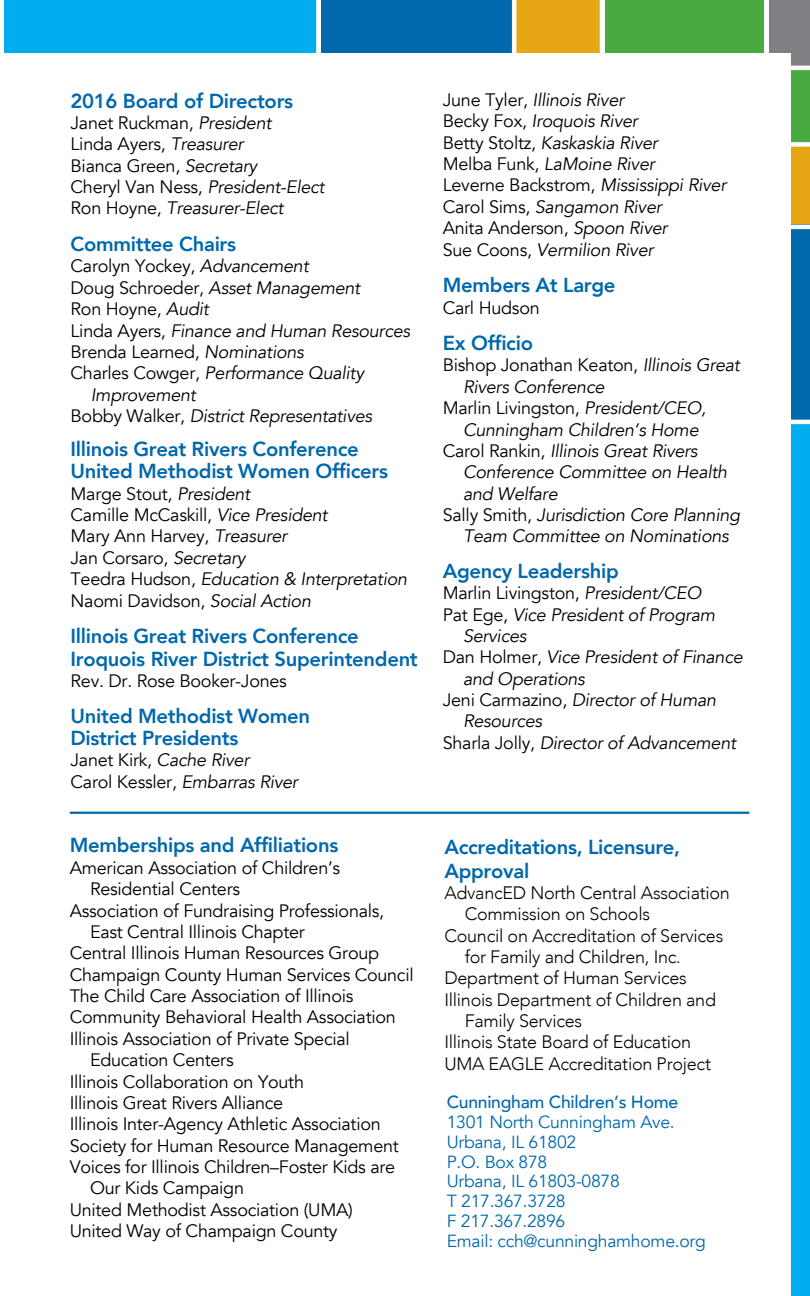
<style>
.page{position:relative;width:810px;height:1296px;background:#fff}
.page>*{position:absolute;margin:0;border:0;box-sizing:border-box;transform-origin:0 0}
.t1{font:800 20.25px/22.5px "Avenir LT Com";letter-spacing:-.015em;color:#0068ac}
.t2{font:18px/21.4px "Avenir LT Com";letter-spacing:-.015em;color:#000}
.t3{font:italic 18px/21.4px "Avenir LT Com";letter-spacing:-.015em;color:#000}
.t4{font:300 18px "Avenir LT Com";letter-spacing:-.015em;color:#000}
.t5{font:17.55px/19.8px "Avenir LT Com";letter-spacing:-.015em;color:#0068ac}
.t6{font:500 17.55px "Avenir LT Com";letter-spacing:-.015em;color:#0068ac}
.s1{font-style:italic}
.s2{font-style:normal}
</style>
<div class="page">
<hr style="left:70px;top:812px;width:679px;height:2px;background:#0068ac">
<div style="left:4px;top:0;width:314px;height:53px;background:#00aeef"></div>
<div style="left:321px;top:0;width:192px;height:53px;background:#0068ac"></div>
<div style="left:605px;top:0;width:161px;height:53px;background:#49aa42"></div>
<div style="left:516px;top:0;width:86px;height:53px;background:#e7a614"></div>
<div style="left:770px;top:0;width:40px;height:53px;background:#807f83"></div>
<div style="left:316px;top:0;width:5px;height:55px;background:#fff"></div>
<hr style="left:512px;top:0;width:4px;height:56px;background:#fff">
<hr style="left:600px;top:0;width:4px;height:56px;background:#fff">
<div style="left:764px;top:0;width:5px;height:56px;background:#fff"></div>
<div style="left:791px;top:410px;width:19px;height:886px;background:#00aeef"></div>
<div style="left:791px;top:224px;width:19px;height:196px;background:#0068ac"></div>
<div style="left:791px;top:67px;width:19px;height:83px;background:#49aa42"></div>
<div style="left:791px;top:147px;width:19px;height:77px;background:#e7a614"></div>
<div style="left:791px;top:0;width:19px;height:67px;background:#807f83"></div>
<hr style="left:766px;top:66px;width:44px;height:4px;background:#fff">
<div style="left:770px;top:142px;width:40px;height:5px;background:#fff"></div>
<hr style="left:775px;top:225px;width:35px;height:4px;background:#fff">
<hr style="left:778px;top:420px;width:32px;height:4px;background:#fff">
<p class="t1" style="left:71px;top:89px;width:224px">2016 Board of Directors</p>
<p class="t2" style="left:71px;top:112px;width:255px">Janet Ruckman, <span class="s1">President<br></span>Linda Ayers, <span class="s1">Treasurer<br></span>Bianca Green, <span class="s1">Secretary<br></span>Cheryl Van Ness, <span class="s1">President-Elect<br></span>Ron Hoyne, <span class="s1">Treasurer-Elect</span></p>
<p class="t1" style="left:71px;top:233px;width:167px">Committee Chairs</p>
<p class="t2" style="left:71px;top:256px;width:240px">Carolyn Yockey, <span class="s1">Advancement</span></p>
<p class="t3" style="left:71px;top:277px;width:291px"><span class="s2">Doug Schroeder,</span> Asset Management</p>
<p class="t2" style="left:71px;top:299px;width:140px">Ron Hoyne, <span class="s1">Audit</span></p>
<p class="t3" style="left:71px;top:320px;width:341px"><span class="s2">Linda Ayers,</span> Finance and Human Resources</p>
<p class="t2" style="left:71px;top:341px;width:235px">Brenda Learned, <span class="s1">Nominations</span></p>
<p class="t3" style="left:71px;top:363px;width:295px"><span class="s2">Charles Cowger,</span> Performance Quality</p>
<p class="t3" style="left:91px;top:384px;width:107px">Improvement</p>
<p class="t3" style="left:71px;top:405px;width:303px"><span class="s2">Bobby Walker,</span> District Representatives</p>
<p class="t1" style="left:71px;top:438px;width:319px">Illinois Great Rivers Conference<br>United Methodist Women Officers</p>
<p class="t2" style="left:71px;top:483px;width:338px">Marge Stout, <span class="s1">President<br></span>Camille McCaskill, <span class="s1">Vice President<br></span>Mary Ann Harvey, <span class="s1">Treasurer<br></span>Jan Corsaro, <span class="s1">Secretary<br></span>Teedra Hudson, <span class="s1">Education &amp; Interpretation<br></span>Naomi Davidson, <span class="s1">Social Action</span></p>
<p class="t1" style="left:71px;top:625px;width:349px">Illinois Great Rivers Conference<br>Iroquois River District Superintendent</p>
<p class="t2" style="left:71px;top:670px;width:218px">Rev. Dr. Rose Booker-Jones</p>
<p class="t1" style="left:71px;top:704px;width:241px">United Methodist Women<br>District Presidents</p>
<p class="t2" style="left:71px;top:750px;width:229px">Janet Kirk, <span class="s1">Cache River<br></span>Carol Kessler, <span class="s1">Embarras River</span></p>
<p class="t1" style="left:70px;top:834px;width:270px">Memberships and Affiliations</p>
<p class="t2" style="left:70px;top:857px;width:272px">American Association of Children’s</p>
<p class="t2" style="left:90px;top:879px;width:152px">Residential Centers</p>
<p class="t2" style="left:70px;top:900px;width:316px">Association of Fundraising Professionals,</p>
<p class="t2" style="left:90px;top:921px;width:216px">East Central Illinois Chapter</p>
<p class="t2" style="left:70px;top:943px;width:311px">Central Illinois Human Resources Group</p>
<p class="t2" style="left:70px;top:964px;width:345px">Champaign County Human Services Council</p>
<p class="t2" style="left:70px;top:986px;width:285px">The Child Care Association of Illinois</p>
<p class="t2" style="left:70px;top:1007px;width:328px">Community Behavioral Health Association</p>
<p class="t2" style="left:70px;top:1028px;width:282px">Illinois Association of Private Special</p>
<p class="t2" style="left:90px;top:1050px;width:145px">Education Centers</p>
<p class="t2" style="left:70px;top:1071px;width:236px">Illinois Collaboration on Youth</p>
<p class="t2" style="left:70px;top:1092px;width:215px">Illinois Great Rivers Alliance</p>
<p class="t2" style="left:70px;top:1114px;width:313px">Illinois Inter-Agency Athletic Association</p>
<p class="t2" style="left:70px;top:1135px;width:331px">Society for Human Resource Management</p>
<p class="t2" style="left:70px;top:1156px;width:327px">Voices for Illinois Children–Foster Kids are</p>
<p class="t2" style="left:90px;top:1178px;width:156px">Our Kids Campaign</p>
<p class="t2" style="left:70px;top:1199px;width:285px">United Methodist Association (UMA)</p>
<p class="t2" style="left:70px;top:1221px;width:269px">United Way of Champaign County</p>
<p class="t3" style="left:443px;top:89px;width:285px"><span class="s2">June Tyler,</span> Illinois River<br><span class="s2">Becky Fox,</span> Iroquois River<br><span class="s2">Betty Stoltz,</span> Kaskaskia River<br><span class="s2">Melba Funk,</span> LaMoine River<br><span class="s2">Leverne Backstrom,</span> Mississippi River<br><span class="s2">Carol Sims,</span> Sangamon River<br><span class="s2">Anita Anderson,</span> Spoon River<br><span class="s2">Sue Coons,</span> Vermilion River</p>
<p class="t1" style="left:443px;top:274px;width:174px">Members At Large</p>
<p class="t2" style="left:443px;top:297px;width:98px">Carl Hudson</p>
<p class="t1" style="left:443px;top:332px;width:92px">Ex Officio</p>
<p class="t2" style="left:443px;top:355px;width:299px">Bishop Jonathan Keaton, <span class="s1">Illinois Great</span></p>
<p class="t3" style="left:463px;top:376px;width:143px">Rivers Conference</p>
<p class="t2" style="left:443px;top:398px;width:265px">Marlin Livingston, <span class="s1">President/CEO,</span></p>
<p class="t3" style="left:463px;top:419px;width:237px">Cunningham Children’s Home</p>
<p class="t3" style="left:443px;top:440px;width:256px"><span class="s2">Carol Rankin,</span> Illinois Great Rivers</p>
<p class="t3" style="left:463px;top:462px;width:266px">Conference Committee on Health</p>
<p class="t3" style="left:463px;top:483px;width:96px">and Welfare</p>
<p class="t3" style="left:443px;top:504px;width:299px"><span class="s2">Sally Smith,</span> Jurisdiction Core Planning</p>
<p class="t3" style="left:463px;top:526px;width:267px">Team Committee on Nominations</p>
<p class="t1" style="left:443px;top:560px;width:177px">Agency Leadership</p>
<p class="t2" style="left:443px;top:583px;width:260px">Marlin Livingston, <span class="s1">President/CEO</span></p>
<p class="t3" style="left:443px;top:604px;width:274px"><span class="s2">Pat Ege,</span> Vice President of Program</p>
<p class="t3" style="left:463px;top:625px;width:65px">Services</p>
<p class="t3" style="left:443px;top:647px;width:301px"><span class="s2">Dan Holmer,</span> Vice President of Finance</p>
<p class="t3" style="left:463px;top:668px;width:123px">and Operations</p>
<p class="t3" style="left:443px;top:689px;width:275px"><span class="s2">Jeni Carmazino,</span> Director of Human</p>
<p class="t3" style="left:463px;top:711px;width:81px">Resources</p>
<p class="t3" style="left:443px;top:732px;width:295px"><span class="s2">Sharla Jolly,</span> Director of Advancement</p>
<p class="t1" style="left:444px;top:836px;width:237px;line-height:23.4px">Accreditations, Licensure,<br>Approval</p>
<p class="t4" style="left:444px;top:882px;width:287px">AdvancED North Central Association</p>
<p class="t4" style="left:465px;top:903px;width:187px">Commission on Schools</p>
<p class="t4" style="left:444px;top:925px;width:280px">Council on Accreditation of Services</p>
<p class="t4" style="left:465px;top:946px;width:218px">for Family and Children, Inc.</p>
<p class="t4" style="left:444px;top:968px;width:244px">Department of Human Services</p>
<p class="t4" style="left:444px;top:989px;width:273px">Illinois Department of Children and</p>
<p class="t4" style="left:465px;top:1010px;width:119px">Family Services</p>
<p class="t4" style="left:444px;top:1032px;width:248px">Illinois State Board of Education</p>
<p class="t4" style="left:444px;top:1053px;width:268px">UMA EAGLE Accreditation Project</p>
<p class="t6" style="left:447px;top:1092px;width:233px">Cunningham Children’s Home</p>
<p class="t5" style="left:447px;top:1113px;width:261px">1301 North Cunningham Ave.<br>Urbana, IL 61802<br>P.O. Box 878<br>Urbana, IL 61803-0878<br>T 217.367.3728<br>F 217.367.2896<br>Email: cch@cunninghamhome.org</p>
</div>
